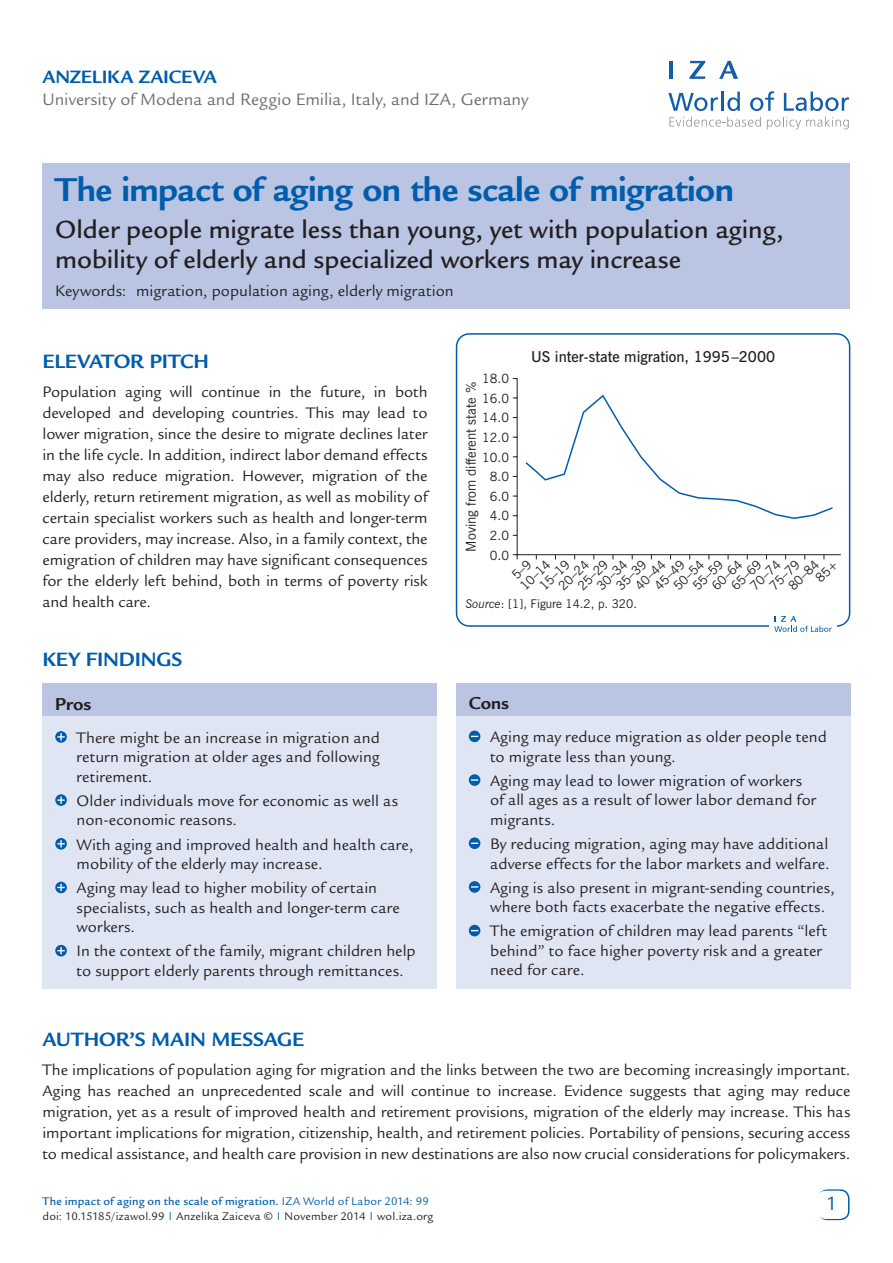
<style>
.page{position:relative;width:893px;height:1263px;background:#fff}
.page>*{position:absolute;margin:0;border:0;box-sizing:border-box;transform-origin:0 0}
.t1{font:700 36px "Legacy Sans Std";letter-spacing:-.015em;color:#015dab}
.t2{font:500 27px/30px "Legacy Sans Std";letter-spacing:-.005em;color:#231f20}
.t3{font:700 21px "Legacy Sans Std";letter-spacing:-.01em;color:#015dab}
.t4{font:21px "Legacy Sans Std";color:#015dab}
.t5{font:700 19.5px "Legacy Sans Std";letter-spacing:-.01em;color:#015dab}
.t6{font:700 18.75px "Legacy Sans Std";letter-spacing:-.005em;color:#231f20}
.t7{font:18px "Legacy Sans Std";color:#6c6d70}
.t8{font:16.5px/19.5px "Legacy Sans Std";color:#231f20}
.t9{font:600 15px "News Gothic BT";color:#231f20}
.t10{font:13.5px "News Gothic BT";color:#231f20}
.t11{font:12.75px/19.6px "News Gothic BT";color:#231f20;text-align:right}
.t12{font:12px/15px "Legacy Sans Std";letter-spacing:.015em;color:#231f20}
.t13{font:12px "News Gothic BT";color:#231f20}
.s1{font-style:italic}
.s2{font-weight:500;color:#015dab}
.s3{color:#015dab}
</style>
<div class="page">
<div style="left:818px;top:1189px;width:31px;height:31px;border:2px solid #015dab;border-radius:9px"></div>
<div style="left:817px;top:1191px;width:30px;height:28px;background:#fff;border-radius:9px"></div>
<svg style="left:668px;top:93px;width:50px;height:18px"></svg>
<hr style="left:721px;top:92px;width:3px;height:19px;background:#125eaa">
<svg style="left:727px;top:92px;width:13px;height:19px"></svg>
<svg style="left:750px;top:91px;width:24px;height:20px"></svg>
<svg style="left:784px;top:92px;width:65px;height:19px"></svg>
<svg style="left:669px;top:117px;width:92px;height:10px"></svg>
<svg style="left:767px;top:117px;width:82px;height:12px"></svg>
<hr style="left:669px;top:61px;width:4px;height:18px;background:#125eaa">
<svg style="left:689px;top:61px;width:16px;height:18px"></svg>
<svg style="left:719px;top:61px;width:19px;height:18px"></svg>
<div style="left:456px;top:686px;width:394px;height:303px;background:#e0e5f3"></div>
<div style="left:43px;top:686px;width:394px;height:303px;background:#e0e5f3"></div>
<div style="left:43px;top:684px;width:394px;height:32px;background:#b9c5e3"></div>
<div style="left:456px;top:684px;width:394px;height:32px;background:#b9c5e3"></div>
<svg style="left:55px;top:731px;width:12px;height:12px"></svg>
<svg style="left:57px;top:733px;width:8px;height:7px"></svg>
<svg style="left:55px;top:794px;width:12px;height:12px"></svg>
<svg style="left:57px;top:796px;width:8px;height:8px"></svg>
<svg style="left:55px;top:838px;width:12px;height:11px"></svg>
<svg style="left:57px;top:840px;width:8px;height:7px"></svg>
<svg style="left:55px;top:882px;width:12px;height:11px"></svg>
<svg style="left:57px;top:884px;width:8px;height:7px"></svg>
<svg style="left:55px;top:945px;width:12px;height:11px"></svg>
<svg style="left:57px;top:947px;width:8px;height:7px"></svg>
<svg style="left:469px;top:731px;width:11px;height:11px"></svg>
<div style="left:469px;top:774px;width:11px;height:12px;background:#015dab;border-radius:50%"></div>
<svg style="left:471px;top:779px;width:7px;height:2px"></svg>
<div style="left:469px;top:837px;width:11px;height:12px;background:#015dab;border-radius:50%"></div>
<svg style="left:471px;top:842px;width:7px;height:2px"></svg>
<div style="left:469px;top:881px;width:11px;height:12px;background:#015dab;border-radius:50%"></div>
<svg style="left:471px;top:886px;width:7px;height:2px"></svg>
<svg style="left:469px;top:925px;width:11px;height:11px"></svg>
<div style="left:43px;top:163px;width:807px;height:146px;background:#b9c5e3"></div>
<div style="left:456px;top:333px;width:394px;height:294px;border:2px solid #015dab;border-radius:13px"></div>
<svg style="left:512px;top:378px;width:329px;height:182px"></svg>
<svg style="left:524px;top:393px;width:310px;height:127px"></svg>
<div style="left:769px;top:611px;width:68px;height:27px;background:#fff"></div>
<svg style="left:774px;top:616px;width:58px;height:16px"></svg>
<svg style="left:512px;top:555px;width:25px;height:5px"></svg>
<svg style="left:815px;top:555px;width:23px;height:5px"></svg>
<p class="t5" style="left:43px;top:66px;width:173px">Anzelika Zaiceva</p>
<p class="t7" style="left:43px;top:89px;width:487px">University of Modena and Reggio Emilia, Italy, and IZA, Germany</p>
<h1 class="t1" style="left:55px;top:169px;width:680px">The impact of aging on the scale of migration</h1>
<h2 class="t2" style="left:55px;top:214px;width:730px">Older people migrate less than young, yet with population aging, mobility of elderly and specialized workers may increase</h2>
<p class="t8" style="left:55px;top:282px;width:400px">Keywords: migration, population aging, elderly migration</p>
<p class="t3" style="left:43px;top:349px;width:13px">ELEV</p>
<p class="t3" style="left:89px;top:349px;width:121px">ATOR PITCH</p>
<p class="t8" style="left:43px;top:382px;width:387px;line-height:21px;text-align:justify">Population aging will continue in the future, in both developed and developing countries. This may lead to lower migration, since the desire to migrate declines later in the life cycle. In addition, indirect labor demand effects may also reduce migration. However, migration of the elderly, return retirement migration, as well as mobility of certain specialist workers such as health and longer-term care providers, may increase. Also, in a family context, the emigration of children may have significant consequences for the elderly left behind, both in terms of poverty risk and health care.</p>
<p class="t3" style="left:43px;top:648px;width:141px">KEY FIN DINGS</p>
<p class="t6" style="left:55px;top:693px;width:38px">Pros</p>
<p class="t8" style="left:77px;top:728px;width:305px;text-align:justify">There might be an increase in migration and return migration at older ages and following retirement.</p>
<p class="t8" style="left:77px;top:791px;width:323px">Older individuals move for economic as well as non-economic reasons.</p>
<p class="t8" style="left:77px;top:835px;width:338px">With aging and improved health and health care, mobility of the elderly may increase.</p>
<p class="t8" style="left:77px;top:878px;width:325px">Aging may lead to higher mobility of certain specialists, such as health and longer-term care workers.</p>
<p class="t8" style="left:77px;top:942px;width:341px">In the context of the family, migrant children help to support elderly parents through remittances.</p>
<p class="t11" style="left:482px;top:368px;width:28px">18.0<br>16.0<br>14.0<br>12.0<br>10.0<br>8.0<br>6.0<br>4.0<br>2.0<br>0.0</p>
<p class="t10" style="left:463px;top:552px;width:171px;rotate:-90deg">Moving from different state %</p>
<p class="t9" style="left:531px;top:347px;width:245px">US inter-state migration, 1995–2000</p>
<p class="t11" style="left:534px;top:581px;width:39px;rotate:-45deg">15–19</p>
<p class="t11" style="left:573px;top:581px;width:39px;rotate:-45deg">25–29</p>
<p class="t11" style="left:611px;top:581px;width:39px;rotate:-45deg">35–39</p>
<p class="t11" style="left:649px;top:581px;width:39px;rotate:-45deg">45–49</p>
<p class="t11" style="left:688px;top:581px;width:39px;rotate:-45deg">55–59</p>
<p class="t11" style="left:726px;top:581px;width:39px;rotate:-45deg">65–69</p>
<p class="t11" style="left:764px;top:581px;width:39px;rotate:-45deg">75–79</p>
<p class="t11" style="left:515px;top:581px;width:39px;rotate:-45deg">10–14</p>
<p class="t11" style="left:554px;top:581px;width:39px;rotate:-45deg">20–24</p>
<p class="t11" style="left:592px;top:581px;width:39px;rotate:-45deg">30–34</p>
<p class="t11" style="left:630px;top:581px;width:39px;rotate:-45deg">40–44</p>
<p class="t11" style="left:669px;top:581px;width:39px;rotate:-45deg">50–54</p>
<p class="t11" style="left:707px;top:581px;width:39px;rotate:-45deg">60–64</p>
<p class="t11" style="left:745px;top:581px;width:39px;rotate:-45deg">70–74</p>
<p class="t11" style="left:784px;top:581px;width:39px;rotate:-45deg">80–84</p>
<p class="t13" style="left:465px;top:597px;width:173px"><span class="s1">Source</span>: [1], Figure 14.2, p. 320.</p>
<p class="t6" style="left:469px;top:693px;width:42px">Cons</p>
<p class="t8" style="left:490px;top:727px;width:338px">Aging may reduce migration as older people tend to migrate less than young.</p>
<p class="t8" style="left:490px;top:771px;width:328px">Aging may lead to lower migration of workers of all ages as a result of lower labor demand for migrants.</p>
<p class="t8" style="left:490px;top:834px;width:341px">By reducing migration, aging may have additional adverse effects for the labor markets and welfare.</p>
<p class="t8" style="left:490px;top:878px;width:346px">Aging is also present in migrant-sending countries, where both facts exacerbate the negative effects.</p>
<p class="t8" style="left:490px;top:922px;width:339px">The emigration of children may lead parents “left behind” to face higher poverty risk and a greater need for care.</p>
<p class="t3" style="left:43px;top:1027px;width:261px">AUTHOR’S MAIN MESSAGE</p>
<p class="t8" style="left:43px;top:1060px;width:809px;line-height:21px;text-align:justify">The implications of population aging for migration and the links between the two are becoming increasingly important.<br>Aging has reached an unprecedented scale and will continue to increase. Evidence suggests that aging may reduce migration, yet as a result of improved health and retirement provisions, migration of the elderly may increase. This has important implications for migration, citizenship, health, and retirement policies. Portability of pensions, securing access to medical assistance, and health care provision in new destinations are also now crucial considerations for policymakers.</p>
<p class="t12" style="left:43px;top:1193px;width:392px"><span class="s2">The impact of aging on the scale of migration.</span> <span class="s3">IZA World of Labor 2014: 99 </span>doi: 10.15185/izawol.99 <sup>|</sup> Anzelika Zaiceva © <sup>|</sup> November 2014 <sup>|</sup> wol.iza.org</p>
<p class="t4" style="left:828px;top:1192px;width:13px">1</p>
</div>
